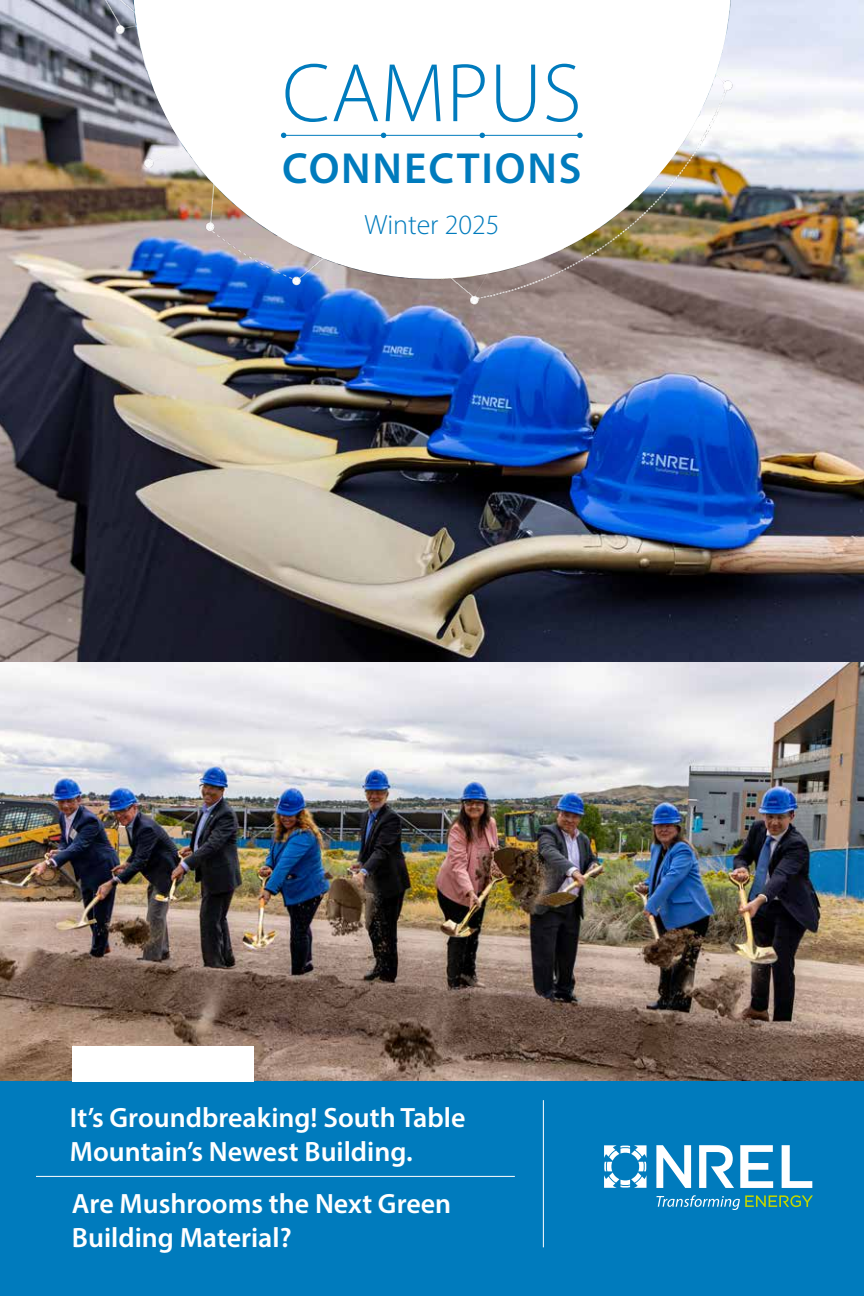
<style>
.page{position:relative;width:864px;height:1296px;background:#fff}
.page>*{position:absolute;margin:0;border:0;box-sizing:border-box;transform-origin:0 0}
.t1{font:300 84px "Myriad Pro";letter-spacing:.01em;color:#007bbd}
.t2{font:600 43.8px "Myriad Pro";letter-spacing:.04em;color:#007bbd}
.t3{font:600 28px/33.6px "Myriad Pro";color:#fff}
.t4{font:300 28px "Myriad Pro";color:#007bbd}
</style>
<div class="page">
<img style="left:0;top:0;width:864px;height:662px">
<img style="left:0;top:662px;width:864px;height:419px">
<div style="left:0;top:1081px;width:864px;height:215px;background:#007bbd"></div>
<img style="left:14px;top:0;width:832px;height:438px">
<img style="left:133px;top:0;width:598px;height:279px">
<hr style="left:543px;top:1100px;width:1px;height:147px;background:#fff">
<svg style="left:604px;top:1145px;width:43px;height:43px"></svg>
<svg style="left:656px;top:1145px;width:35px;height:43px"></svg>
<svg style="left:699px;top:1145px;width:35px;height:43px"></svg>
<svg style="left:740px;top:1145px;width:33px;height:43px"></svg>
<svg style="left:782px;top:1145px;width:30px;height:43px"></svg>
<svg style="left:656px;top:1195px;width:157px;height:15px"></svg>
<hr style="left:283px;top:135px;width:299px;height:1px;background:#007bbd">
<svg style="left:281px;top:133px;width:5px;height:5px"></svg>
<svg style="left:381px;top:133px;width:5px;height:5px"></svg>
<svg style="left:480px;top:133px;width:5px;height:5px"></svg>
<svg style="left:577px;top:133px;width:6px;height:5px"></svg>
<hr style="left:36px;top:1176px;width:479px;height:1px;background:#fff">
<div style="left:72px;top:1046px;width:181px;height:35px;background:#fff"></div>
<p class="t1" style="left:282px;top:43px;width:301px">CAMPUS</p>
<p class="t2" style="left:282px;top:140px;width:301px">CONNECTIONS</p>
<p class="t4" style="left:365px;top:208px;width:136px">Winter 2025</p>
<p class="t3" style="left:70px;top:1100px;width:397px">It’s Groundbreaking! South Table<br>Mountain’s Newest Building.</p>
<p class="t3" style="left:72px;top:1187px;width:381px">Are Mushrooms the Next Green<br>Building Material?</p>
</div>
